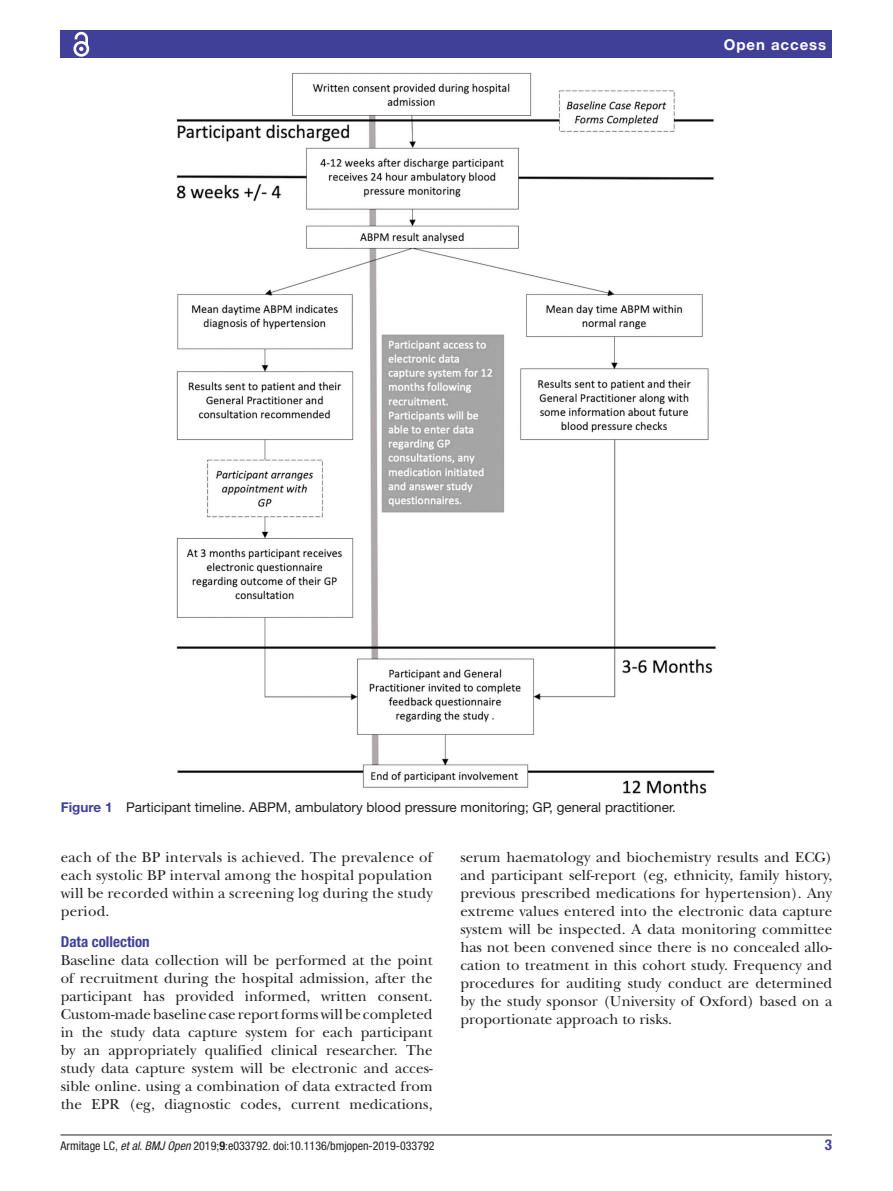
<style>
.page{position:relative;width:893px;height:1191px;background:#fff}
.page>*{position:absolute;margin:0;border:0;box-sizing:border-box;transform-origin:0 0}
.t1{font:15px/18px "New Baskerville";color:#231f20;text-align:justify}
.t2{font:700 condensed 15px "Helvetica Neue LT Std";color:#414099}
.t3{font:700 15px "Helvetica Neue LT Std";letter-spacing:.065em;color:#fff}
.t4{font:13.5px "Helvetica Neue LT Std";color:#231f20}
.t5{font:condensed 12px "Helvetica Neue LT Std";color:#231f20}
.s1{font-weight:700;color:#414099}
.s2{font-style:italic}
.s3{font-weight:700}
</style>
<div class="page">
<hr style="left:61px;top:1134px;width:771px;height:1px;background:#231f20">
<div style="left:61px;top:31px;width:771px;height:27px;background:#414099"></div>
<svg style="left:73px;top:31px;width:17px;height:26px"></svg>
<img style="left:176px;top:73px;width:540px;height:721px">
<p class="t3" style="left:724px;top:35px;width:104px">Open access</p>
<p class="t4" style="left:61px;top:799px;width:617px"><span class="s1">Figure 1</span> Participant timeline. ABPM, ambulatory blood pressure monitoring; GP, general practitioner.</p>
<p class="t1" style="left:61px;top:848px;width:373px">each of the BP intervals is achieved. The prevalence of each systolic BP interval among the hospital population will be recorded within a screening log during the study period.</p>
<p class="t2" style="left:61px;top:933px;width:91px">Data collection</p>
<p class="t1" style="left:61px;top:951px;width:373px">Baseline data collection will be performed at the point of recruitment during the hospital admission, after the participant has provided informed, written consent.<br>Custom-made baseline case report forms will be completed in the study data capture system for each participant by an appropriately qualified clinical researcher. The study data capture system will be electronic and acces&shy;sible online. using a combination of data extracted from the EPR (eg, diagnostic codes, current medications,</p>
<p class="t1" style="left:460px;top:848px;width:373px">serum haematology and biochemistry results and ECG) and participant self-report (eg, ethnicity, family history, previous prescribed medications for hypertension). Any extreme values entered into the electronic data capture system will be inspected. A data monitoring committee has not been convened since there is no concealed allo&shy;cation to treatment in this cohort study. Frequency and procedures for auditing study conduct are determined by the study sponsor (University of Oxford) based on a proportionate approach to risks.</p>
<p class="t5" style="left:61px;top:1138px;width:376px">Armitage LC, <span class="s2">et al</span>. <span class="s2">BMJ Open</span> 2019;<span class="s3">9</span>:e033792. doi:10.1136/bmjopen-2019-033792</p>
<p class="t2" style="left:825px;top:1135px;width:9px">3</p>
</div>
